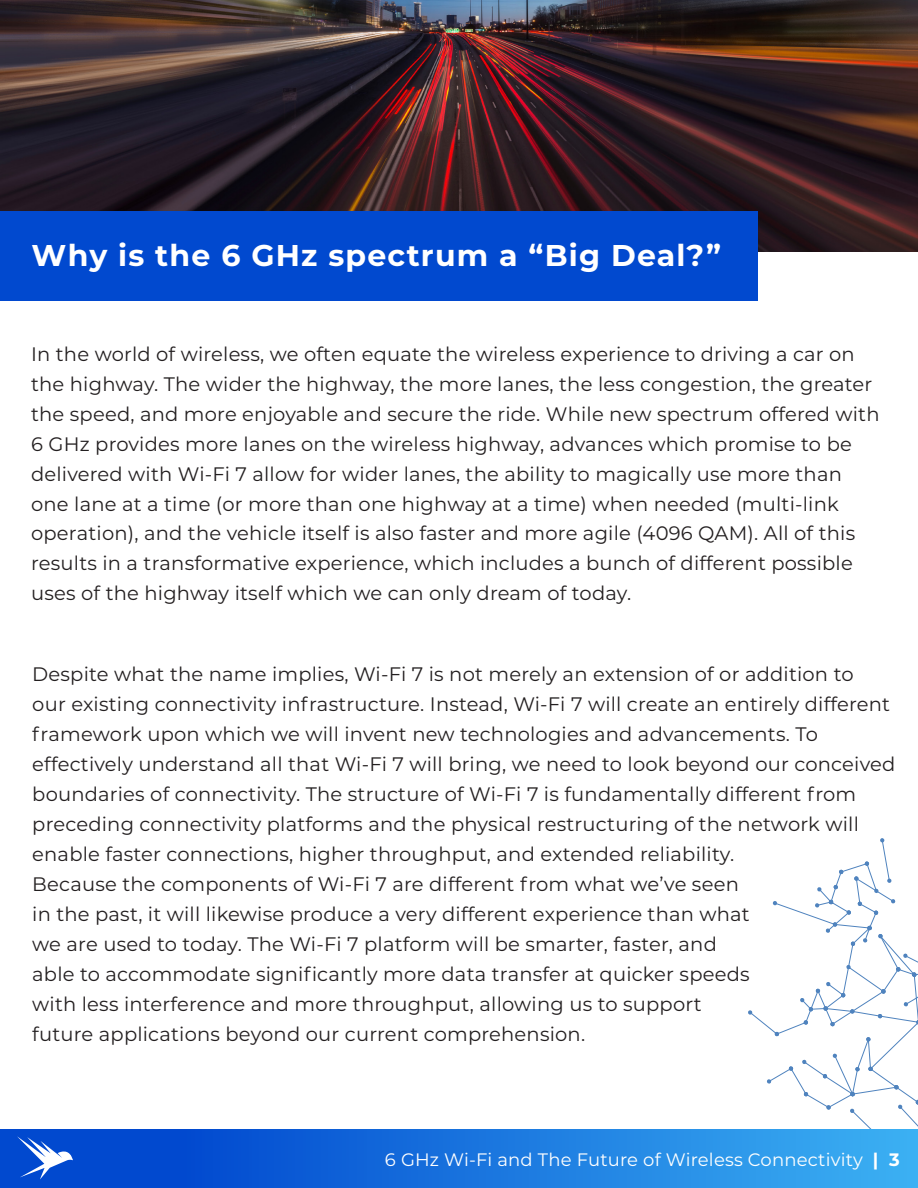
<style>
.page{position:relative;width:918px;height:1188px;background:#fff}
.page>*{position:absolute;margin:0;border:0;box-sizing:border-box;transform-origin:0 0}
.t1{font:700 30px "Montserrat";letter-spacing:.04em;color:#fff}
.t2{font:19.5px/30px "Montserrat";letter-spacing:.01em;color:#231f20}
.t3{font:18px "Montserrat";letter-spacing:.01em;color:#fff}
.s1{font-weight:700}
</style>
<div class="page">
<svg style="left:654px;top:838px;width:264px;height:292px"></svg>
<div style="left:0;top:1130px;width:918px;height:58px;background:linear-gradient(to right,#0039c9,#3aaef2)"></div>
<img style="left:0;top:0;width:918px;height:252px">
<div style="left:0;top:211px;width:758px;height:90px;background:#0149cf"></div>
<svg style="left:17px;top:1137px;width:56px;height:42px"></svg>
<h1 class="t1" style="left:32px;top:234px;width:691px">Why is the 6 GHz spectrum a “Big Deal?”</h1>
<p class="t2" style="left:31px;top:338px;width:850px">In the world of wireless, we often equate the wireless experience to driving a car on the highway. The wider the highway, the more lanes, the less congestion, the greater the speed, and more enjoyable and secure the ride. While new spectrum offered with 6 GHz provides more lanes on the wireless highway, advances which promise to be delivered with Wi-Fi 7 allow for wider lanes, the ability to magically use more than one lane at a time (or more than one highway at a time) when needed (multi-link operation), and the vehicle itself is also faster and more agile (4096 QAM). All of this results in a transformative experience, which includes a bunch of different possible uses of the highway itself which we can only dream of today.</p>
<p class="t2" style="left:32px;top:658px;width:865px">Despite what the name implies, Wi-Fi 7 is not merely an extension of or addition to<br>our existing connectivity infrastructure. Instead, Wi-Fi 7 will create an entirely different framework upon which we will invent new technologies and advancements. To effectively understand all that Wi-Fi 7 will bring, we need to look beyond our conceived boundaries of connectivity. The structure of Wi-Fi 7 is fundamentally different from preceding connectivity platforms and the physical restructuring of the network will enable faster connections, higher throughput, and extended reliability.<br>Because the components of Wi-Fi 7 are different from what we’ve seen<br>in the past, it will likewise produce a very different experience than what<br>we are used to today. The Wi-Fi 7 platform will be smarter, faster, and<br>able to accommodate significantly more data transfer at quicker speeds<br>with less interference and more throughput, allowing us to support<br>future applications beyond our current comprehension.</p>
<p class="t3" style="left:385px;top:1147px;width:516px">6 GHz Wi-Fi and The Future of Wireless Connectivity <span class="s1">| 3</span></p>
</div>
